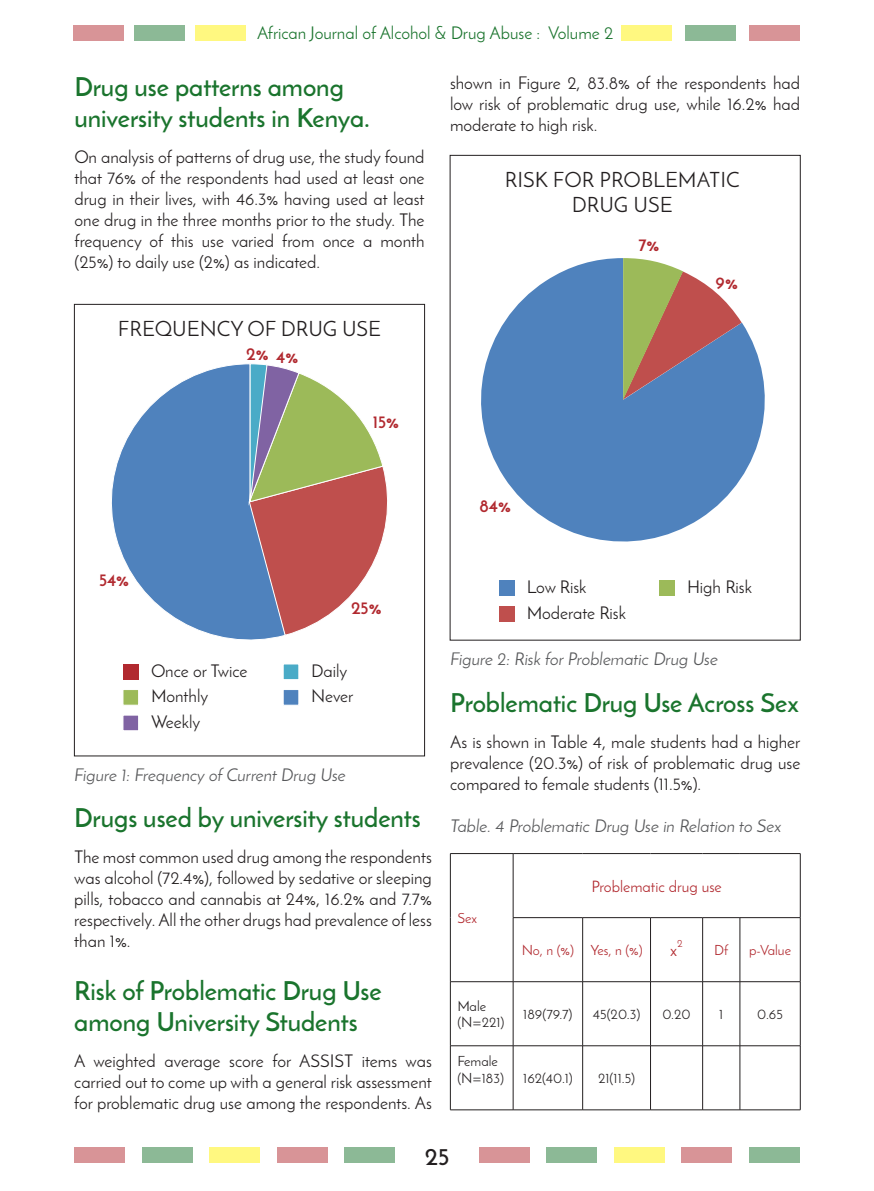
<style>
.page{position:relative;width:874px;height:1191px;background:#fff}
.page>*{position:absolute;margin:0;border:0;box-sizing:border-box;transform-origin:0 0}
.SUB_TITLE{font:600 26.25px/31.5px "Josefin Sans";color:#1a742d}
.t1{font:600 24.5px "Josefin Sans";color:#231f20}
.t2{font:21px/25.2px "Josefin Sans";color:#231f20;text-align:center}
.t3{font:17.5px/21px "Josefin Sans";color:#231f20;text-align:justify}
.AUTHOR_DETAILS{font:italic 17.5px "Josefin Sans";color:#57585a}
.t4{font:17.5px "Josefin Sans";color:#1a742d}
.t5{font:700 17.5px "Josefin Sans";color:#b1292f}
.t6{font:17.5px "Josefin Sans";color:#b1292f}
.t7{font:15.75px "Josefin Sans";color:#b1292f}
.t8{font:14px "Josefin Sans";color:#231f20}
.t9{font:14px "Josefin Sans";letter-spacing:-.005em;color:#b1292f}
.t10{font:10.5px "Josefin Sans";color:#b1292f}
</style>
<div class="page">
<div style="left:749px;top:25px;width:50px;height:15px;background:#d89497"></div>
<div style="left:685px;top:25px;width:50px;height:15px;background:#8cb996"></div>
<div style="left:620px;top:25px;width:51px;height:15px;background:#fff880"></div>
<div style="left:73px;top:25px;width:51px;height:15px;background:#d89497"></div>
<div style="left:134px;top:25px;width:51px;height:15px;background:#8cb996"></div>
<div style="left:195px;top:25px;width:51px;height:15px;background:#fff880"></div>
<div style="left:74px;top:1147px;width:51px;height:16px;background:#d89497"></div>
<div style="left:479px;top:1147px;width:50px;height:16px;background:#d89497"></div>
<div style="left:276px;top:1147px;width:51px;height:16px;background:#d89497"></div>
<div style="left:681px;top:1147px;width:50px;height:16px;background:#d89497"></div>
<div style="left:142px;top:1147px;width:50px;height:16px;background:#8cb996"></div>
<div style="left:546px;top:1147px;width:51px;height:16px;background:#8cb996"></div>
<div style="left:344px;top:1147px;width:50px;height:16px;background:#8cb996"></div>
<div style="left:748px;top:1147px;width:51px;height:16px;background:#8cb996"></div>
<div style="left:209px;top:1147px;width:51px;height:16px;background:#fff880"></div>
<div style="left:613px;top:1147px;width:51px;height:16px;background:#fff880"></div>
<div style="left:74px;top:304px;width:350px;height:452px;border:1px solid #231f20"></div>
<svg style="left:111px;top:364px;width:171px;height:276px"></svg>
<svg style="left:248px;top:363px;width:140px;height:273px"></svg>
<div style="left:123px;top:664px;width:15px;height:15px;background:#b1292f"></div>
<div style="left:123px;top:715px;width:16px;height:16px;background:#8063a3;border:1px solid #fff"></div>
<div style="left:123px;top:689px;width:16px;height:16px;background:#9cba59;border:1px solid #fff"></div>
<div style="left:283px;top:663px;width:16px;height:17px;background:#4aabc7;border:1px solid #fff"></div>
<div style="left:283px;top:689px;width:16px;height:16px;background:#4f82bd;border:1px solid #fff"></div>
<div style="left:498px;top:580px;width:16px;height:16px;background:#4f82bd"></div>
<div style="left:498px;top:606px;width:16px;height:15px;background:#bf4f4d"></div>
<div style="left:658px;top:580px;width:16px;height:16px;background:#9cba59"></div>
<hr style="left:450px;top:853px;width:63px;height:1px;background:#231f20">
<hr style="left:450px;top:853px;width:1px;height:64px;background:#231f20">
<hr style="left:513px;top:853px;width:69px;height:1px;background:#231f20">
<hr style="left:512px;top:853px;width:1px;height:64px;background:#231f20">
<hr style="left:582px;top:853px;width:68px;height:1px;background:#231f20">
<hr style="left:650px;top:853px;width:52px;height:1px;background:#231f20">
<hr style="left:702px;top:853px;width:37px;height:1px;background:#231f20">
<hr style="left:739px;top:853px;width:61px;height:1px;background:#231f20">
<hr style="left:799px;top:853px;width:1px;height:64px;background:#231f20">
<hr style="left:450px;top:917px;width:1px;height:64px;background:#231f20">
<hr style="left:513px;top:917px;width:69px;height:1px;background:#231f20">
<hr style="left:512px;top:917px;width:1px;height:64px;background:#231f20">
<hr style="left:582px;top:917px;width:68px;height:1px;background:#231f20">
<hr style="left:582px;top:917px;width:1px;height:64px;background:#231f20">
<hr style="left:650px;top:917px;width:52px;height:1px;background:#231f20">
<hr style="left:650px;top:917px;width:1px;height:64px;background:#231f20">
<hr style="left:702px;top:917px;width:37px;height:1px;background:#231f20">
<hr style="left:702px;top:917px;width:1px;height:64px;background:#231f20">
<hr style="left:739px;top:917px;width:61px;height:1px;background:#231f20">
<hr style="left:739px;top:917px;width:1px;height:64px;background:#231f20">
<hr style="left:799px;top:917px;width:1px;height:64px;background:#231f20">
<hr style="left:450px;top:981px;width:63px;height:1px;background:#231f20">
<hr style="left:450px;top:981px;width:1px;height:64px;background:#231f20">
<hr style="left:513px;top:981px;width:69px;height:1px;background:#231f20">
<hr style="left:512px;top:981px;width:1px;height:64px;background:#231f20">
<hr style="left:582px;top:981px;width:68px;height:1px;background:#231f20">
<hr style="left:582px;top:981px;width:1px;height:64px;background:#231f20">
<hr style="left:650px;top:981px;width:52px;height:1px;background:#231f20">
<hr style="left:650px;top:981px;width:1px;height:64px;background:#231f20">
<hr style="left:702px;top:981px;width:37px;height:1px;background:#231f20">
<hr style="left:702px;top:981px;width:1px;height:64px;background:#231f20">
<hr style="left:739px;top:981px;width:61px;height:1px;background:#231f20">
<hr style="left:739px;top:981px;width:1px;height:64px;background:#231f20">
<hr style="left:799px;top:981px;width:1px;height:64px;background:#231f20">
<hr style="left:450px;top:1045px;width:63px;height:1px;background:#231f20">
<hr style="left:450px;top:1045px;width:1px;height:64px;background:#231f20">
<hr style="left:513px;top:1045px;width:69px;height:1px;background:#231f20">
<hr style="left:512px;top:1045px;width:1px;height:64px;background:#231f20">
<hr style="left:582px;top:1045px;width:68px;height:1px;background:#231f20">
<hr style="left:582px;top:1045px;width:1px;height:64px;background:#231f20">
<hr style="left:650px;top:1045px;width:52px;height:1px;background:#231f20">
<hr style="left:650px;top:1045px;width:1px;height:64px;background:#231f20">
<hr style="left:702px;top:1045px;width:37px;height:1px;background:#231f20">
<hr style="left:702px;top:1045px;width:1px;height:64px;background:#231f20">
<hr style="left:739px;top:1045px;width:61px;height:1px;background:#231f20">
<hr style="left:739px;top:1045px;width:1px;height:64px;background:#231f20">
<hr style="left:799px;top:1045px;width:1px;height:64px;background:#231f20">
<hr style="left:450px;top:1109px;width:63px;height:1px;background:#231f20">
<hr style="left:513px;top:1109px;width:69px;height:1px;background:#231f20">
<hr style="left:582px;top:1109px;width:68px;height:1px;background:#231f20">
<hr style="left:650px;top:1109px;width:52px;height:1px;background:#231f20">
<hr style="left:702px;top:1109px;width:37px;height:1px;background:#231f20">
<hr style="left:739px;top:1109px;width:61px;height:1px;background:#231f20">
<svg style="left:481px;top:258px;width:284px;height:284px;fill:#4f82bd"></svg>
<svg style="left:622px;top:258px;width:119px;height:142px;background:#9f9087"></svg>
<p class="t4" style="left:257px;top:22px;width:357px">African Journal of Alcohol &amp; Drug Abuse : Volume 2</p>
<p class="SUB_TITLE" style="left:74px;top:71px;width:297px">Drug use patterns among university students in Kenya.</p>
<p class="t3" style="left:74px;top:146px;width:351px">On analysis of patterns of drug use, the study found that 76% of the respondents had used at least one drug in their lives, with 46.3% having used at least one drug in the three months prior to the study. The frequency of this use varied from once a month (25%) to daily use (2%) as indicated.</p>
<p class="t2" style="left:118px;top:316px;width:264px">FREQUENCY OF DRUG USE</p>
<p class="t5" style="left:246px;top:343px;width:24px">2%</p>
<p class="t5" style="left:276px;top:346px;width:24px">4%</p>
<p class="t5" style="left:372px;top:411px;width:28px">15%</p>
<p class="t3" style="left:450px;top:72px;width:351px">shown in Figure 2, 83.8% of the respondents had low risk of problematic drug use, while 16.2% had moderate to high risk.</p>
<p class="t2" style="left:504px;top:167px;width:236px">RISK FOR PROBLEMATIC<br>DRUG USE</p>
<p class="t5" style="left:638px;top:234px;width:22px">7%</p>
<p class="t5" style="left:715px;top:271px;width:24px">9%</p>
<p class="t5" style="left:479px;top:494px;width:33px">84%</p>
<p class="t5" style="left:99px;top:569px;width:32px">54%</p>
<p class="t3" style="left:151px;top:660px;width:98px">Once or Twice</p>
<p class="t3" style="left:151px;top:685px;width:59px">Monthly</p>
<p class="t3" style="left:151px;top:711px;width:51px">Weekly</p>
<p class="t5" style="left:351px;top:596px;width:32px">25%</p>
<p class="t3" style="left:311px;top:660px;width:38px">Daily</p>
<p class="t3" style="left:311px;top:685px;width:44px">Never</p>
<p class="AUTHOR_DETAILS" style="left:74px;top:764px;width:273px">Figure 1: Frequency of Current Drug Use</p>
<p class="SUB_TITLE" style="left:74px;top:802px;width:348px">Drugs used by university students</p>
<p class="t3" style="left:74px;top:846px;width:359px">The most common used drug among the respondents was alcohol (72.4%), followed by sedative or sleeping pills, tobacco and cannabis at 24%, 16.2% and 7.7% respectively. All the other drugs had prevalence of less than 1%.</p>
<p class="SUB_TITLE" style="left:74px;top:974px;width:308px">Risk of Problematic Drug Use among University Students</p>
<p class="t3" style="left:74px;top:1050px;width:359px">A weighted average score for ASSIST items was carried out to come up with a general risk assessment for problematic drug use among the respondents. As</p>
<p class="t3" style="left:526px;top:576px;width:61px">Low Risk</p>
<p class="t3" style="left:526px;top:602px;width:101px">Moderate Risk</p>
<p class="t3" style="left:686px;top:576px;width:66px">High Risk</p>
<p class="AUTHOR_DETAILS" style="left:450px;top:648px;width:269px">Figure 2: Risk for Problematic Drug Use</p>
<p class="SUB_TITLE" style="left:450px;top:686px;width:350px">Problematic Drug Use Across Sex</p>
<p class="t3" style="left:450px;top:731px;width:351px">As is shown in Table 4, male students had a higher prevalence (20.3%) of risk of problematic drug use compared to female students (11.5%).</p>
<p class="AUTHOR_DETAILS" style="left:450px;top:815px;width:332px">Table. 4 Problematic Drug Use in Relation to Sex</p>
<p class="t9" style="left:457px;top:909px;width:21px">Sex</p>
<p class="t8" style="left:457px;top:997px;width:30px">Male</p>
<p class="t8" style="left:457px;top:1014px;width:49px">(N=221)</p>
<p class="t7" style="left:591px;top:876px;width:131px">Problematic drug use</p>
<p class="t10" style="left:677px;top:937px;width:7px">2</p>
<p class="t9" style="left:521px;top:941px;width:54px">No, n (%)</p>
<p class="t9" style="left:590px;top:941px;width:53px">Yes, n (%)</p>
<p class="t6" style="left:670px;top:939px;width:9px">x</p>
<p class="t9" style="left:714px;top:941px;width:16px">Df</p>
<p class="t9" style="left:748px;top:941px;width:43px">p-Value</p>
<p class="t8" style="left:523px;top:1005px;width:51px">189(79.7)</p>
<p class="t8" style="left:592px;top:1005px;width:49px">45(20.3)</p>
<p class="t8" style="left:662px;top:1005px;width:30px">0.20</p>
<p class="t8" style="left:718px;top:1005px;width:6px">1</p>
<p class="t8" style="left:756px;top:1005px;width:27px">0.65</p>
<p class="t8" style="left:457px;top:1052px;width:42px">Female</p>
<p class="t8" style="left:457px;top:1069px;width:48px">(N=183)</p>
<p class="t8" style="left:523px;top:1069px;width:51px">162(40.1)</p>
<p class="t8" style="left:597px;top:1069px;width:39px">21(11.5)</p>
<h2 class="t1" style="left:424px;top:1140px;width:26px">25</h2>
</div>
